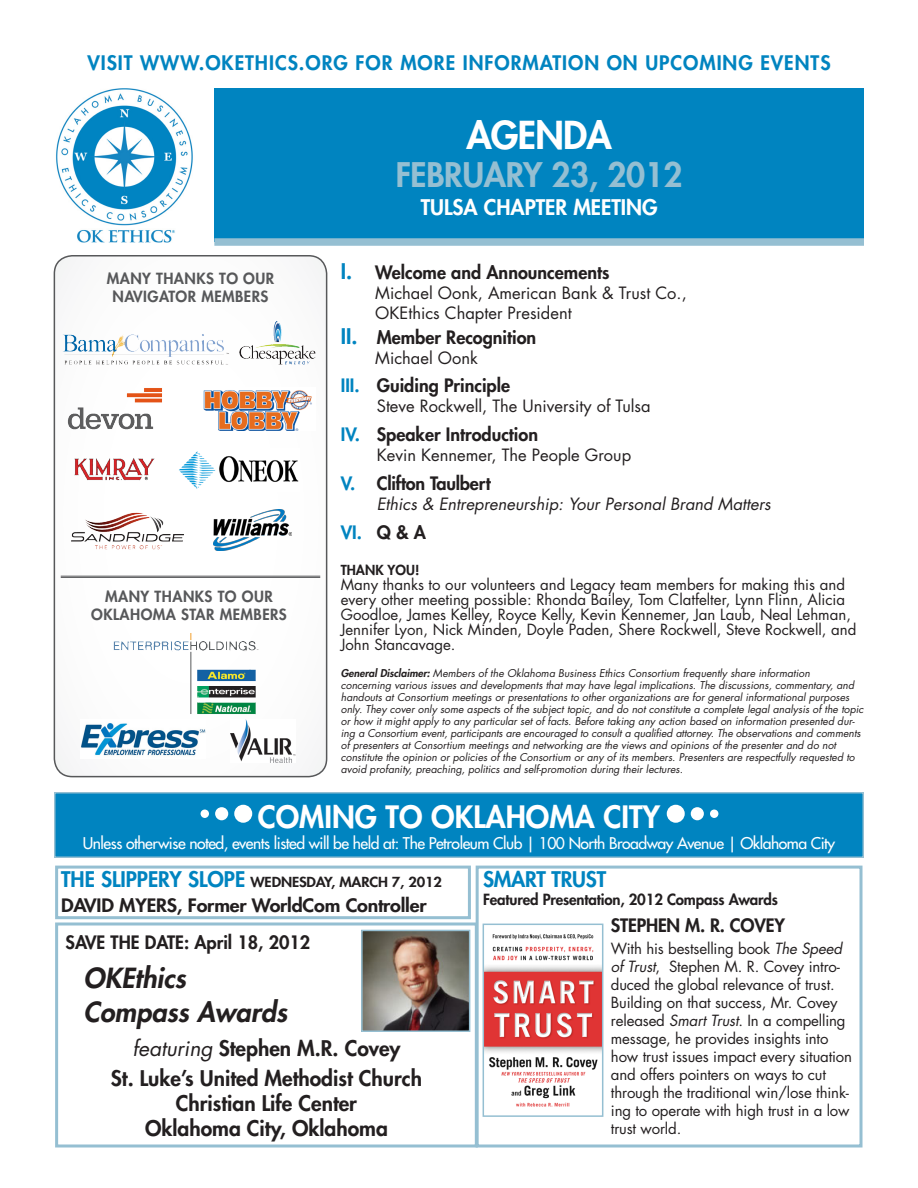
<style>
.page{position:relative;width:918px;height:1188px;background:#fff}
.page>*{position:absolute;margin:0;border:0;box-sizing:border-box;transform-origin:0 0}
.t1{font:800 37.5px "Futura Std";letter-spacing:-.02em;color:#fff}
.t2{font:800 33px "Futura Std";letter-spacing:-.01em;color:#95bfd2}
.t3{font:800 30px "Futura Std";color:#fff}
.t4{font:italic 800 27px "Futura Std";color:#231f20}
.t5{font:800 21px "Futura Std";color:#231f20}
.t6{font:800 21px "Futura Std";color:#fff}
.t7{font:800 21px "Futura Std";letter-spacing:-.01em;color:#0084c0}
.t8{font:800 19.5px "Futura Std";letter-spacing:.05em;color:#0084c0}
.t9{font:800 18px "Futura Std";color:#231f20}
.t10{font:800 18px "Futura Std";color:#231f20;scale:1.09 1}
.t11{font:800 18px "Futura Std";color:#0084c0}
.t12{font:16.5px/19.8px "Futura Std";color:#231f20}
.t13{font:italic 16.5px "Futura Std";color:#231f20}
.t14{font:500 15.75px "Futura Std";letter-spacing:-.03em;color:#fff}
.t15{font:15px/18px "Futura Std";letter-spacing:-.01em;color:#231f20}
.t16{font:800 15px/18px "Futura Std";letter-spacing:.03em;color:#57585a;text-align:center}
.t17{font:800 15px "Futura Std";letter-spacing:-.01em;color:#231f20}
.t18{font:800 13.5px "Futura Std";letter-spacing:-.01em;color:#231f20;scale:1.09 1}
.t19{font:800 13.5px "Futura Std";letter-spacing:-.01em;color:#231f20}
.t20{font:italic 10.5px/12px "Futura Std";color:#231f20}
.s1{font-size:21px;color:#0084c0}
.s2{color:#0084c0}
.s3{color:#231f20}
.s4{font-weight:800}
.s5{font-style:italic}
.s6{font-weight:400;font-style:italic}
</style>
<div class="page">
<img style="left:56px;top:88px;width:137px;height:155px">
<div style="left:214px;top:88px;width:650px;height:154px;background:#0084c0"></div>
<div style="left:214px;top:238px;width:650px;height:8px;background:#95bfd2"></div>
<svg style="left:54px;top:256px;width:273px;height:521px"></svg>
<div style="left:54px;top:255px;width:273px;height:522px;border:2px solid #57585a;border-radius:18px"></div>
<hr style="left:61px;top:576px;width:259px;height:1px;background:#57585a">
<hr style="left:61px;top:577px;width:259px;height:1px;background:#57585a">
<img style="left:60px;top:332px;width:174px;height:38px">
<img style="left:237px;top:320px;width:80px;height:46px">
<img style="left:65px;top:386px;width:99px;height:43px">
<img style="left:200px;top:388px;width:116px;height:43px">
<img style="left:73px;top:458px;width:83px;height:23px">
<img style="left:179px;top:449px;width:121px;height:43px">
<img style="left:69px;top:511px;width:118px;height:40px">
<img style="left:214px;top:509px;width:77px;height:41px">
<img style="left:110px;top:630px;width:152px;height:85px">
<img style="left:80px;top:719px;width:126px;height:40px">
<img style="left:230px;top:719px;width:65px;height:43px">
<div style="left:54px;top:792px;width:810px;height:66px;background:#0084c0;border:2px solid #95bfd2"></div>
<div style="left:667px;top:805px;width:18px;height:18px;background:#fff;border-radius:50%"></div>
<div style="left:691px;top:807px;width:13px;height:13px;background:#fff;border-radius:50%"></div>
<div style="left:710px;top:810px;width:8px;height:8px;background:#fff;border-radius:50%"></div>
<div style="left:234px;top:805px;width:18px;height:18px;background:#fff;border-radius:50%"></div>
<div style="left:215px;top:807px;width:13px;height:13px;background:#fff;border-radius:50%"></div>
<div style="left:201px;top:810px;width:8px;height:8px;background:#fff;border-radius:50%"></div>
<div style="left:476px;top:866px;width:386px;height:282px;border:3px solid #95bfd2"></div>
<img style="left:486px;top:934px;width:114px;height:173px">
<div style="left:483px;top:924px;width:120px;height:193px;border:2px solid #95bfd2"></div>
<div style="left:55px;top:866px;width:416px;height:53px;border:3px solid #95bfd2"></div>
<div style="left:55px;top:922px;width:423px;height:226px;border:3px solid #95bfd2"></div>
<img style="left:364px;top:933px;width:103px;height:96px">
<div style="left:361px;top:930px;width:109px;height:102px;border:2px solid #95bfd2"></div>
<p class="t8" style="left:87px;top:51px;width:745px">VISIT WWW.OKETHICS.ORG FOR MORE INFORMATION ON UPCOMING EVENTS</p>
<p class="t16" style="left:107px;top:269px;width:169px">MANY THANKS TO OUR<br>NAVIGATOR MEMBERS</p>
<p class="t16" style="left:91px;top:587px;width:197px">MANY THANKS TO OUR<br>OKLAHOMA STAR MEMBERS</p>
<p class="t1" style="left:466px;top:112px;width:147px">AGENDA</p>
<p class="t2" style="left:396px;top:154px;width:289px">FEBRUARY 23, 2012</p>
<p class="t6" style="left:421px;top:194px;width:238px">TULSA CHAPTER MEETING</p>
<p class="t9" style="left:341px;top:261px;width:270px"><span class="s1">I.</span> Welcome and Announcements</p>
<p class="t12" style="left:375px;top:283px;width:313px">Michael Oonk, American Bank &amp; Trust Co.,<br>OKEthics Chapter President</p>
<p class="t9" style="left:341px;top:326px;width:197px"><span class="s1">II.</span> Member Recognition</p>
<p class="t12" style="left:375px;top:348px;width:104px">Michael Oonk</p>
<p class="t9" style="left:341px;top:374px;width:171px"><span class="s2">III.</span> Guiding Principle</p>
<p class="t12" style="left:377px;top:396px;width:275px">Steve Rockwell, The University of Tulsa</p>
<p class="t9" style="left:341px;top:423px;width:199px"><span class="s2">IV.</span> Speaker Introduction</p>
<p class="t12" style="left:377px;top:445px;width:256px">Kevin Kennemer, The People Group</p>
<p class="t9" style="left:341px;top:472px;width:152px"><span class="s2">V.</span> Clifton Taulbert</p>
<p class="t13" style="left:377px;top:493px;width:396px">Ethics &amp; Entrepreneurship: Your Personal Brand Matters</p>
<p class="t11" style="left:341px;top:521px;width:87px">VI. <span class="s3">Q &amp; A</span></p>
<p class="t19" style="left:341px;top:562px;width:80px">THANK YOU!</p>
<p class="t15" style="left:341px;top:577px;width:517px;line-height:15px">Many thanks to our volunteers and Legacy team members for making this and every other meeting possible: Rhonda Bailey, Tom Clatfelter, Lynn Flinn, Alicia Goodloe, James Kelley, Royce Kelly, Kevin Kennemer, Jan Laub, Neal Lehman, Jennifer Lyon, Nick Minden, Doyle Paden, Shere Rockwell, Steve Rockwell, and John Stancavage.</p>
<p class="t20" style="left:341px;top:667px;width:524px"><span class="s4">General Disclaimer:</span> Members of the Oklahoma Business Ethics Consortium frequently share information<br>concerning various issues and developments that may have legal implications. The discussions, commentary, and handouts at Consortium meetings or presentations to other organizations are for general informational purposes only. They cover only some aspects of the subject topic, and do not constitute a complete legal analysis of the topic or how it might apply to any particular set of facts. Before taking any action based on information presented dur&shy;ing a Consortium event, participants are encouraged to consult a qualified attorney. The observations and comments of presenters at Consortium meetings and networking are the views and opinions of the presenter and do not constitute the opinion or policies of the Consortium or any of its members. Presenters are respectfully requested to avoid profanity, preaching, politics and self-promotion during their lectures.</p>
<p class="t3" style="left:258px;top:798px;width:404px">COMING TO OKLAHOMA CITY</p>
<p class="t14" style="left:83px;top:833px;width:754px">Unless otherwise noted, events listed will be held at: The Petroleum Club | 100 North Broadway Avenue | Oklahoma City</p>
<p class="t7" style="left:483px;top:866px;width:125px">SMART TRUST</p>
<p class="t17" style="left:483px;top:890px;width:296px">Featured Presentation, 2012 Compass Awards</p>
<p class="t9" style="left:611px;top:913px;width:176px">STEPHEN M. R. COVEY</p>
<p class="t15" style="left:611px;top:940px;width:243px">With his bestselling book <span class="s5">The Speed of Trust</span>, Stephen M. R. Covey intro&shy;duced the global relevance of trust.<br>Building on that success, Mr. Covey released <span class="s5">Smart Trust</span>. In a compelling message, he provides insights into how trust issues impact every situation and offers pointers on ways to cut through the traditional win/lose think&shy;ing to operate with high trust in a low trust world.</p>
<p class="t18" style="left:61px;top:874px;width:351px"><span class="s1">THE SLIPPERY SLOPE</span> WEDNESDAY, MARCH 7, 2012</p>
<p class="t10" style="left:61px;top:894px;width:337px">DAVID MYERS, Former WorldCom Controller</p>
<p class="t9" style="left:66px;top:930px;width:246px">SAVE THE DATE: April 18, 2012</p>
<p class="t4" style="left:84px;top:960px;width:104px">OKEthics</p>
<p class="t4" style="left:84px;top:995px;width:205px">Compass Awards</p>
<p class="t5" style="left:132px;top:1035px;width:270px"><span class="s6">featuring</span> Stephen M.R. Covey</p>
<p class="t5" style="left:111px;top:1065px;width:313px">St. Luke’s United Methodist Church</p>
<p class="t5" style="left:176px;top:1090px;width:183px">Christian Life Center</p>
<p class="t5" style="left:145px;top:1115px;width:244px">Oklahoma City, Oklahoma</p>
</div>
